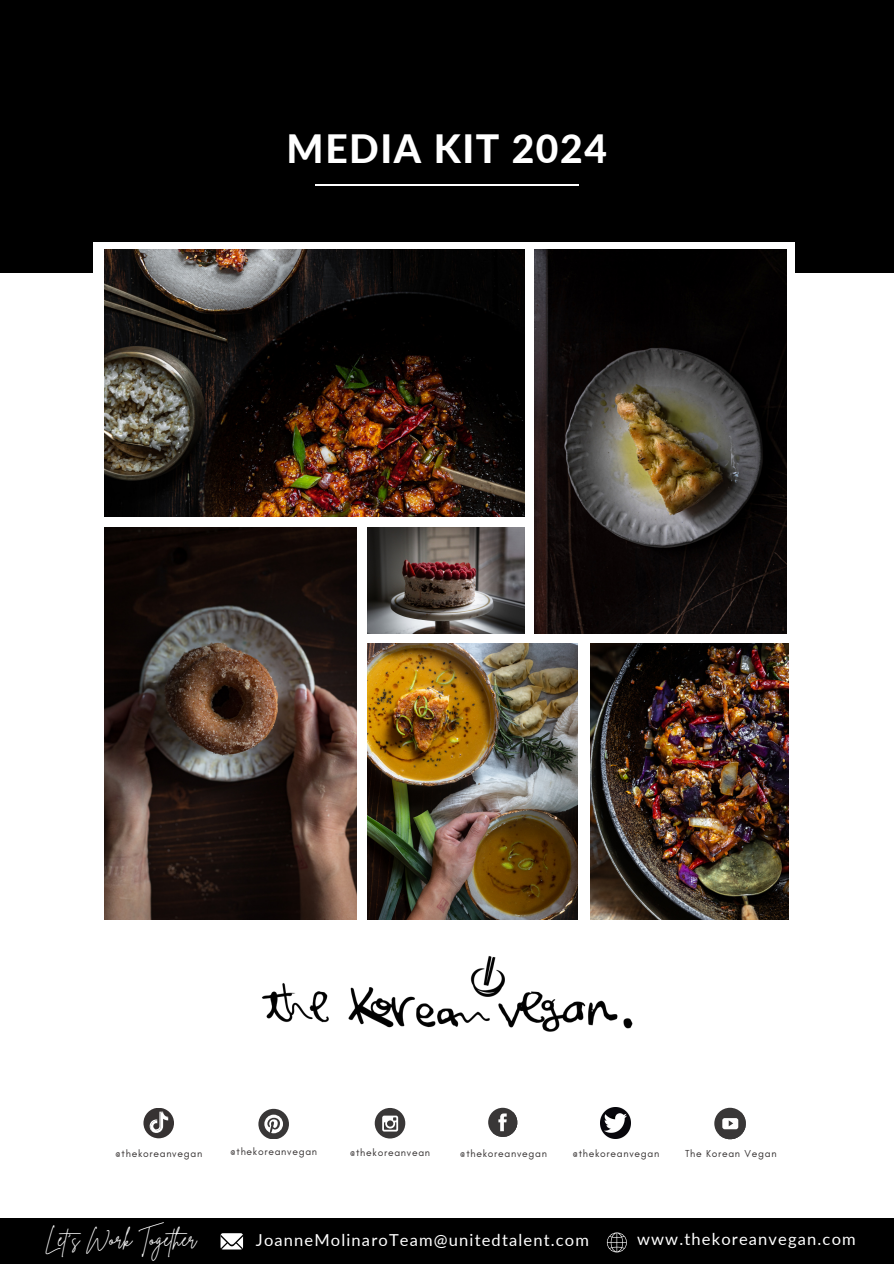
<style>
.page{position:relative;width:894px;height:1264px;background:#fff}
.page>*{position:absolute;margin:0;border:0;box-sizing:border-box;transform-origin:0 0}
.t1{font:800 39px "Lato";letter-spacing:.04em;color:#fff}
.t2{font:19.5px "Brittany Signature";letter-spacing:.02em;color:#fff}
.t3{font:16.5px "Lato";letter-spacing:.07em;color:#fff}
.t4{font:10.35px "Glacial Indifference";letter-spacing:.07em;color:#363232}
</style>
<div class="page">
<img style="left:261px;top:956px;width:372px;height:76px">
<img style="left:590px;top:644px;width:198px;height:275px">
<div style="left:0;top:0;width:893px;height:272px;background:#000"></div>
<div style="left:94px;top:242px;width:700px;height:215px;background:#fff"></div>
<img style="left:104px;top:250px;width:420px;height:266px">
<img style="left:534px;top:250px;width:252px;height:383px">
<img style="left:104px;top:528px;width:252px;height:391px">
<img style="left:368px;top:528px;width:156px;height:105px">
<img style="left:368px;top:644px;width:209px;height:275px">
<div style="left:0;top:1217px;width:893px;height:46px;background:#000"></div>
<svg style="left:220px;top:1233px;width:23px;height:15px"></svg>
<svg style="left:606px;top:1232px;width:20px;height:20px"></svg>
<svg style="left:374px;top:1107px;width:31px;height:31px"></svg>
<svg style="left:382px;top:1115px;width:16px;height:16px"></svg>
<svg style="left:488px;top:1107px;width:29px;height:29px"></svg>
<svg style="left:492px;top:1112px;width:26px;height:25px"></svg>
<div style="left:143px;top:1107px;width:31px;height:31px;background:#363232;border-radius:50%"></div>
<svg style="left:149px;top:1111px;width:20px;height:22px"></svg>
<svg style="left:714px;top:1107px;width:31px;height:32px"></svg>
<svg style="left:718px;top:1112px;width:28px;height:28px"></svg>
<div style="left:258px;top:1108px;width:30px;height:30px;background:#393737;border-radius:50%"></div>
<svg style="left:264px;top:1114px;width:19px;height:19px"></svg>
<hr style="left:315px;top:184px;width:263px;height:1px;background:#fff">
<img style="left:600px;top:1107px;width:30px;height:31px">
<p class="t1" style="left:286px;top:124px;width:322px">MEDIA KIT 2024</p>
<p class="t4" style="left:115px;top:1146px;width:88px">@thekoreanvegan</p>
<p class="t4" style="left:230px;top:1145px;width:89px">@thekoreanvegan</p>
<p class="t4" style="left:349px;top:1146px;width:82px">@thekoreanvean</p>
<p class="t4" style="left:460px;top:1146px;width:88px">@thekoreanvegan</p>
<p class="t4" style="left:572px;top:1146px;width:88px">@thekoreanvegan</p>
<p class="t4" style="left:684px;top:1146px;width:93px">The Korean Vegan</p>
<p class="t2" style="left:45px;top:1226px;width:153px">Let's Work Together</p>
<p class="t3" style="left:256px;top:1229px;width:334px">JoanneMolinaroTeam@unitedtalent.com</p>
<p class="t3" style="left:637px;top:1228px;width:220px">www.thekoreanvegan.com</p>
</div>
